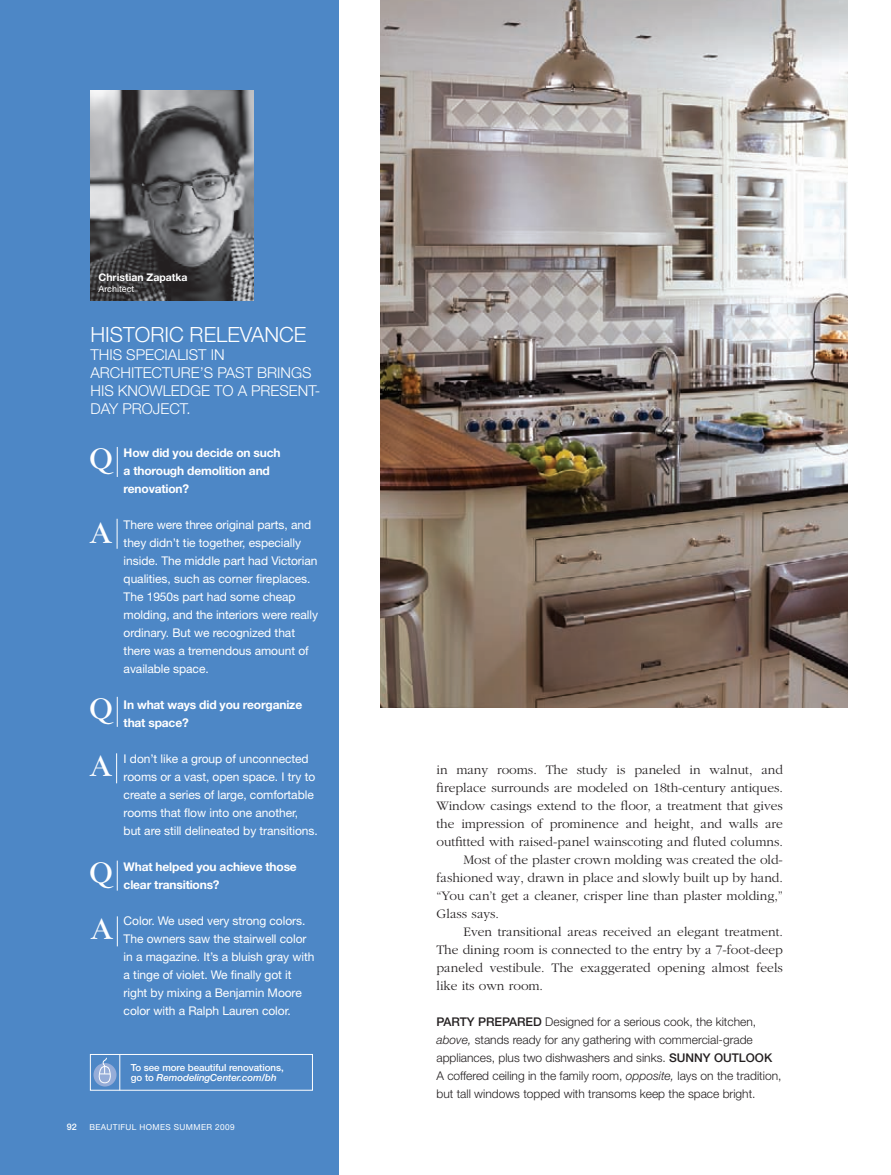
<style>
.page{position:relative;width:891px;height:1175px;background:#fff}
.page>*{position:absolute;margin:0;border:0;box-sizing:border-box;transform-origin:0 0}
.t1{font:600 33px "Wessex";color:#fff}
.t2{font:300 21px "Helvetica Neue";color:#fff}
.t3{font:300 15px/18px "Helvetica Neue";color:#fff}
.t4{font:300 13.5px "Garamond";color:#231f20}
.t5{font:12px/18px "Helvetica Neue";letter-spacing:-.005em;color:#fff}
.t6{font:300 12px/18px "Helvetica Neue";color:#231f20}
.t7{font:700 12px/18px "Helvetica Neue";letter-spacing:-.015em;color:#fff}
.t8{font:700 10.5px "Helvetica Neue";color:#fff}
.t9{font:500 9.75px/9.8px "Helvetica Neue";letter-spacing:-.005em;color:#fff}
.t10{font:9px "Helvetica Neue";color:#fff}
.t11{font:500 9px "Helvetica Neue";color:#fff}
.t12{font:8.25px "Helvetica Neue";letter-spacing:.045em;color:#fff}
.s1{font-style:italic}
.s2{font-weight:500}
</style>
<div class="page">
<img style="left:381px;top:0;width:467px;height:707px">
<div style="left:0;top:0;width:339px;height:1174px;background:#4d87c6"></div>
<img style="left:90px;top:90px;width:164px;height:210px">
<hr style="left:117px;top:447px;width:1px;height:30px;background:#fff">
<hr style="left:117px;top:519px;width:1px;height:30px;background:#fff">
<hr style="left:117px;top:697px;width:1px;height:30px;background:#fff">
<hr style="left:117px;top:860px;width:1px;height:30px;background:#fff">
<hr style="left:116px;top:753px;width:1px;height:30px;background:#fff">
<hr style="left:117px;top:916px;width:1px;height:30px;background:#fff">
<div style="left:90px;top:1054px;width:223px;height:36px;border:1px solid #fff"></div>
<hr style="left:119px;top:1054px;width:1px;height:36px;background:#fff">
<div style="left:94px;top:1063px;width:23px;height:23px;background:#96add8;border-radius:50%"></div>
<svg style="left:99px;top:1057px;width:12px;height:26px"></svg>
<p class="t8" style="left:99px;top:271px;width:91px">Christian Zapatka</p>
<p class="t10" style="left:99px;top:283px;width:37px">Architect</p>
<h2 class="t2" style="left:90px;top:322px;width:215px">Historic relevance</h2>
<p class="t3" style="left:90px;top:345px;width:231px">This specialist in architecture’s past brings his knowledge to a present&shy;day project.</p>
<p class="t7" style="left:124px;top:443px;width:159px">How did you decide on such a thorough demolition and renovation?</p>
<p class="t5" style="left:124px;top:515px;width:196px">There were three original parts, and they didn’t tie together, especially inside. The middle part had Victorian qualities, such as corner fireplaces.<br>The 1950s part had some cheap molding, and the interiors were really ordinary. But we recognized that there was a tremendous amount of available space.</p>
<p class="t7" style="left:124px;top:695px;width:180px">In what ways did you reorganize that space?</p>
<p class="t5" style="left:124px;top:749px;width:196px">I don’t like a group of unconnected rooms or a vast, open space. I try to create a series of large, comfortable rooms that flow into one another, but are still delineated by transitions.</p>
<p class="t7" style="left:124px;top:857px;width:175px">What helped you achieve those clear transitions?</p>
<p class="t5" style="left:124px;top:911px;width:192px">Color. We used very strong colors.<br>The owners saw the stairwell color in a magazine. It’s a bluish gray with a tinge of violet. We finally got it right by mixing a Benjamin M oore color with a Ralph Lauren color.</p>
<h1 class="t1" style="left:89px;top:442px;width:25px">Q</h1>
<h1 class="t1" style="left:89px;top:515px;width:25px">A</h1>
<h1 class="t1" style="left:89px;top:691px;width:25px">Q</h1>
<h1 class="t1" style="left:89px;top:748px;width:25px">A</h1>
<h1 class="t1" style="left:89px;top:855px;width:25px">Q</h1>
<h1 class="t1" style="left:90px;top:911px;width:25px">A</h1>
<p class="t9" style="left:131px;top:1062px;width:154px">To see more beautiful renovations, go to <span class="s1">RemodelingCenter.com/bh</span></p>
<p class="t11" style="left:67px;top:1121px;width:12px">92</p>
<p class="t12" style="left:89px;top:1122px;width:147px">Beautiful Homes Summer 2009</p>
<p class="t4" style="left:436px;top:763px;width:348px">in many rooms. The study is paneled in walnut, and</p>
<p class="t4" style="left:436px;top:781px;width:348px">fireplace surrounds are modeled on 18th-century antiques.</p>
<p class="t4" style="left:436px;top:799px;width:348px">Window casings extend to the floor, a treatment that gives</p>
<p class="t4" style="left:436px;top:817px;width:348px">the impression of prominence and height, and walls are</p>
<p class="t4" style="left:436px;top:835px;width:348px">outfitted with raised-panel wainscoting and fluted columns.</p>
<p class="t4" style="left:464px;top:853px;width:321px">Most of the plaster crown molding was created the old-</p>
<p class="t4" style="left:436px;top:871px;width:348px">fashioned way, drawn in place and slowly built up by hand.</p>
<p class="t4" style="left:436px;top:889px;width:348px">“You can’t get a cleaner, crisper line than plaster molding,”</p>
<p class="t4" style="left:436px;top:907px;width:64px">Glass says.</p>
<p class="t4" style="left:464px;top:925px;width:321px">Even transitional areas received an elegant treatment.</p>
<p class="t4" style="left:436px;top:943px;width:348px">The dining room is connected to the entry by a 7-foot-deep</p>
<p class="t4" style="left:436px;top:961px;width:348px">paneled vestibule. The exaggerated opening almost feels</p>
<p class="t4" style="left:436px;top:979px;width:108px">like its own room.</p>
<p class="t6" style="left:436px;top:1012px;width:346px"><span class="s2">PARTY PREPARED</span> Designed for a serious cook, the kitchen, <span class="s1">above,</span> stands ready for any gathering with commercial-grade appliances, plus two dishwashers and sinks. <span class="s2">SUNNY OUTLOOK </span>A coffered ceiling in the family room, <span class="s1">opposite,</span> lays on the tradition, but tall windows topped with transoms keep the space bright.</p>
</div>
